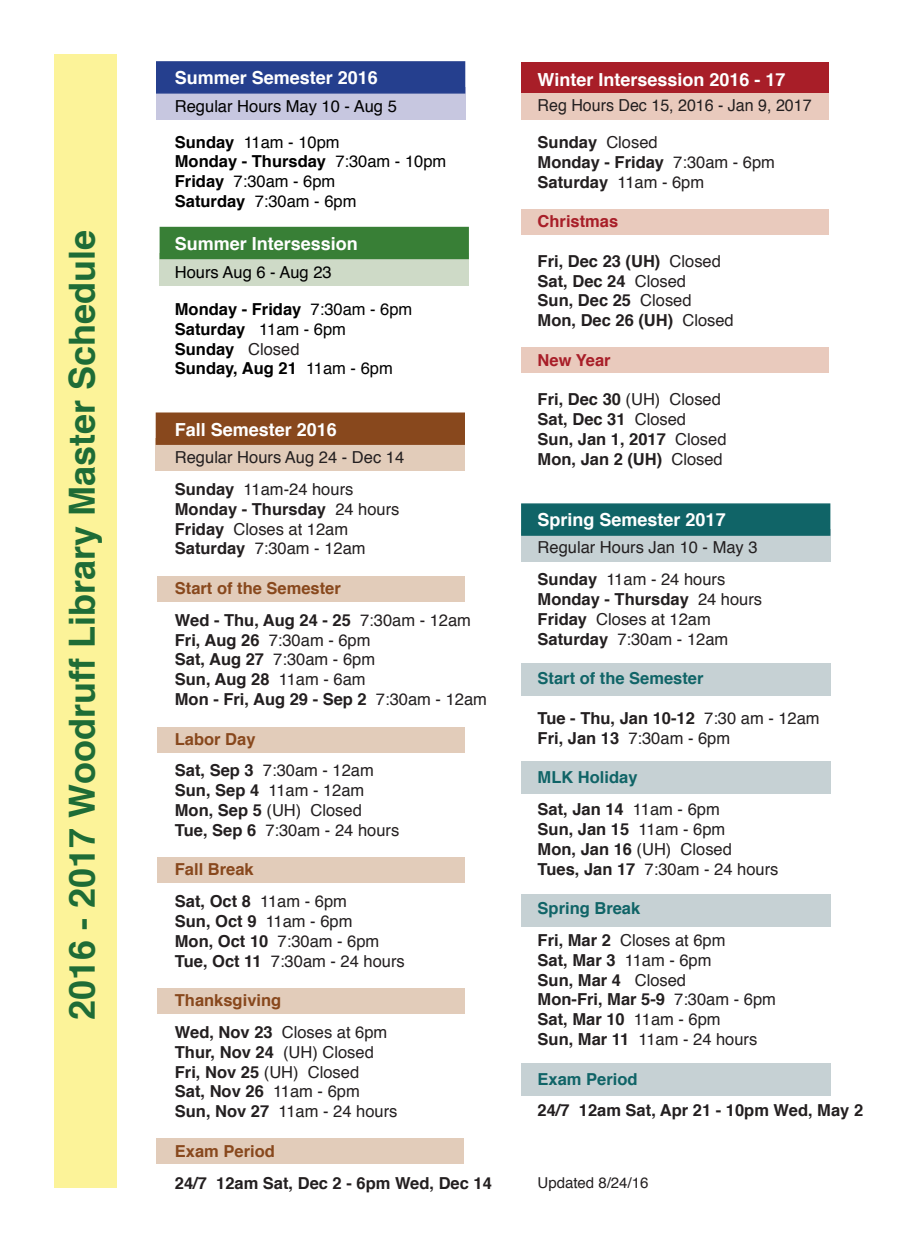
<style>
.page{position:relative;width:918px;height:1242px;background:#fff}
.page>*{position:absolute;margin:0;border:0;box-sizing:border-box;transform-origin:0 0}
.t1{font:700 36px "Helvetica";color:#1e6c36}
.t2{font:700 18px "Helvetica";color:#fff}
.t3{font:700 16.5px "Helvetica";color:#231f20}
.t4{font:16.5px "Helvetica";color:#231f20}
.t5{font:700 16.5px "Helvetica";color:#000}
.t6{font:16.5px "Helvetica";color:#000}
.t7{font:700 16.5px "Helvetica";color:#88481d}
.t8{font:700 16.5px "Helvetica";color:#106467}
.t9{font:700 16.5px "Helvetica";color:#a81e28}
.t10{font:15px "Helvetica";color:#231f20}
.s1{font-weight:700}
.s2{font-weight:400}
.s3{font-weight:400;color:#231f20}
</style>
<div class="page">
<div style="left:54px;top:54px;width:63px;height:1134px;background:#fcf399"></div>
<div style="left:156px;top:1138px;width:308px;height:26px;background:#e2ccba"></div>
<div style="left:521px;top:1064px;width:309px;height:32px;background:#c6d1d4"></div>
<div style="left:521px;top:664px;width:309px;height:32px;background:#c6d1d4"></div>
<div style="left:521px;top:761px;width:309px;height:33px;background:#c6d1d4"></div>
<div style="left:521px;top:894px;width:309px;height:32px;background:#c6d1d4"></div>
<div style="left:521px;top:530px;width:309px;height:32px;background:#c6d1d4"></div>
<div style="left:521px;top:503px;width:309px;height:33px;background:#106467;border:2px solid #106467"></div>
<div style="left:156px;top:439px;width:309px;height:32px;background:#e2ccba"></div>
<div style="left:156px;top:412px;width:309px;height:33px;background:#88481d;border:2px solid #88481d"></div>
<div style="left:160px;top:253px;width:309px;height:32px;background:#cedac7"></div>
<div style="left:160px;top:227px;width:309px;height:32px;background:#387f36"></div>
<div style="left:521px;top:209px;width:308px;height:25px;background:#e9cabd"></div>
<div style="left:521px;top:348px;width:308px;height:25px;background:#e9cabd"></div>
<div style="left:521px;top:87px;width:308px;height:33px;background:#e9cabd"></div>
<div style="left:521px;top:62px;width:308px;height:31px;background:#a81e28"></div>
<div style="left:157px;top:576px;width:308px;height:25px;background:#e2ccba"></div>
<div style="left:157px;top:727px;width:308px;height:26px;background:#e2ccba"></div>
<div style="left:157px;top:857px;width:308px;height:25px;background:#e2ccba"></div>
<div style="left:157px;top:988px;width:308px;height:26px;background:#e2ccba"></div>
<div style="left:156px;top:87px;width:309px;height:33px;background:#c7c7e0"></div>
<div style="left:156px;top:61px;width:309px;height:33px;background:#253f8e;border:2px solid #253f8e"></div>
<p class="t1" style="left:53px;top:1020px;width:791px;rotate:-90deg">2016 - 2017 Woodruff Library Master Schedule</p>
<p class="t2" style="left:175px;top:63px;width:205px">Summer Semester 2016</p>
<p class="t6" style="left:175px;top:94px;width:223px">Regular Hours May 10 - Aug 5</p>
<p class="t6" style="left:175px;top:129px;width:166px"><span class="s1">Sunday</span> 11am - 10pm</p>
<p class="t5" style="left:175px;top:148px;width:273px">Monday - Thursday <span class="s2">7:30am - 10pm</span></p>
<p class="t6" style="left:175px;top:169px;width:162px"><span class="s1">Friday</span> 7:30am - 6pm</p>
<p class="t6" style="left:175px;top:188px;width:183px"><span class="s1">Saturday</span> 7:30am - 6pm</p>
<p class="t2" style="left:175px;top:229px;width:185px">Summer Intersession</p>
<p class="t6" style="left:175px;top:260px;width:158px">Hours Aug 6 - Aug 23</p>
<p class="t5" style="left:175px;top:296px;width:239px">Monday - Friday <span class="s2">7:30am - 6pm</span></p>
<p class="t5" style="left:175px;top:316px;width:173px">Saturday <span class="s2">11am - 6pm</span></p>
<p class="t5" style="left:175px;top:335px;width:126px">Sunday <span class="s3">Closed</span></p>
<p class="t5" style="left:175px;top:355px;width:219px">Sunday, Aug 21 <span class="s2">11am - 6pm</span></p>
<p class="t2" style="left:538px;top:65px;width:249px">Winter Intersession 2016 - 17</p>
<p class="t4" style="left:538px;top:93px;width:276px">Reg Hours Dec 15, 2016 - Jan 9, 2017</p>
<p class="t3" style="left:538px;top:129px;width:122px">Sunday <span class="s2">Closed</span></p>
<p class="t3" style="left:538px;top:149px;width:239px">Monday - Friday <span class="s2">7:30am - 6pm</span></p>
<p class="t3" style="left:538px;top:168px;width:168px">Saturday <span class="s2">11am - 6pm</span></p>
<p class="t9" style="left:538px;top:208px;width:82px">Christmas</p>
<p class="t3" style="left:538px;top:248px;width:185px">Fri, Dec 23 (UH) <span class="s2">Closed</span></p>
<p class="t3" style="left:538px;top:267px;width:150px">Sat, Dec 24 <span class="s2">Closed</span></p>
<p class="t3" style="left:538px;top:287px;width:156px">Sun, Dec 25 <span class="s2">Closed</span></p>
<p class="t3" style="left:538px;top:307px;width:198px">Mon, Dec 26 (UH) <span class="s2">Closed</span></p>
<p class="t9" style="left:538px;top:347px;width:75px">New Year</p>
<p class="t4" style="left:538px;top:387px;width:185px"><span class="s1">Fri, Dec 30</span> (UH) Closed</p>
<p class="t3" style="left:538px;top:406px;width:150px">Sat, Dec 31 <span class="s2">Closed</span></p>
<p class="t3" style="left:538px;top:426px;width:190px">Sun, Jan 1, 2017 <span class="s2">Closed</span></p>
<p class="t3" style="left:538px;top:446px;width:187px">Mon, Jan 2 (UH) <span class="s2">Closed</span></p>
<p class="t2" style="left:175px;top:415px;width:164px">Fall Semester 2016</p>
<p class="t4" style="left:175px;top:444px;width:231px">Regular Hours Aug 24 - Dec 14</p>
<p class="t4" style="left:175px;top:476px;width:180px"><span class="s1">Sunday</span> 11am-24 hours</p>
<p class="t3" style="left:175px;top:496px;width:226px">Monday - Thursday <span class="s2">24 hours</span></p>
<p class="t4" style="left:175px;top:516px;width:175px"><span class="s1">Friday</span> Closes at 12am</p>
<p class="t4" style="left:175px;top:536px;width:192px"><span class="s1">Saturday</span> 7:30am - 12am</p>
<p class="t7" style="left:175px;top:575px;width:167px">Start of the Semester</p>
<p class="t3" style="left:175px;top:607px;width:298px">Wed - Thu, Aug 24 - 25 <span class="s2">7:30am - 12am</span></p>
<p class="t4" style="left:175px;top:627px;width:197px"><span class="s1">Fri, Aug 26</span> 7:30am - 6pm</p>
<p class="t4" style="left:175px;top:647px;width:202px"><span class="s1">Sat, Aug 27</span> 7:30am - 6pm</p>
<p class="t3" style="left:175px;top:666px;width:192px">Sun, Aug 28 <span class="s2">11am - 6am</span></p>
<p class="t3" style="left:175px;top:686px;width:314px">Mon - Fri, Aug 29 - Sep 2 <span class="s2">7:30am - 12am</span></p>
<p class="t7" style="left:175px;top:725px;width:82px">Labor Day</p>
<p class="t4" style="left:175px;top:758px;width:200px"><span class="s1">Sat, Sep 3</span> 7:30am - 12am</p>
<p class="t4" style="left:175px;top:778px;width:191px"><span class="s1">Sun, Sep 4</span> 11am - 12am</p>
<p class="t4" style="left:175px;top:797px;width:189px"><span class="s1">Mon, Sep 5</span> (UH) Closed</p>
<p class="t4" style="left:175px;top:817px;width:226px"><span class="s1">Tue, Sep 6</span> 7:30am - 24 hours</p>
<p class="t7" style="left:175px;top:856px;width:80px">Fall Break</p>
<p class="t3" style="left:175px;top:888px;width:174px">Sat, Oct 8 <span class="s2">11am - 6pm</span></p>
<p class="t3" style="left:175px;top:908px;width:179px">Sun, Oct 9 <span class="s2">11am - 6pm</span></p>
<p class="t4" style="left:175px;top:928px;width:206px"><span class="s1">Mon, Oct 10</span> 7:30am - 6pm</p>
<p class="t4" style="left:175px;top:948px;width:231px"><span class="s1">Tue, Oct 11</span> 7:30am - 24 hours</p>
<p class="t7" style="left:175px;top:987px;width:108px">Thanksgiving</p>
<p class="t4" style="left:175px;top:1019px;width:214px"><span class="s1">Wed, Nov 23</span> Closes at 6pm</p>
<p class="t3" style="left:175px;top:1039px;width:200px">Thur, Nov 24 <span class="s2">(UH) Closed</span></p>
<p class="t4" style="left:175px;top:1059px;width:186px"><span class="s1">Fri, Nov 25</span> (UH) Closed</p>
<p class="t3" style="left:175px;top:1078px;width:186px">Sat, Nov 26 <span class="s2">11am - 6pm</span></p>
<p class="t4" style="left:175px;top:1099px;width:224px"><span class="s1">Sun, Nov 27</span> 11am - 24 hours</p>
<p class="t7" style="left:175px;top:1138px;width:101px">Exam Period</p>
<p class="t3" style="left:175px;top:1169px;width:319px">24/7 12am Sat, Dec 2 - 6pm Wed, Dec 14</p>
<p class="t10" style="left:538px;top:1171px;width:112px">Updated 8/24/16</p>
<p class="t2" style="left:538px;top:505px;width:190px">Spring Semester 2017</p>
<p class="t4" style="left:538px;top:535px;width:222px">Regular Hours Jan 10 - May 3</p>
<p class="t4" style="left:538px;top:567px;width:189px"><span class="s1">Sunday</span> 11am - 24 hours</p>
<p class="t3" style="left:538px;top:586px;width:226px">Monday - Thursday <span class="s2">24 hours</span></p>
<p class="t4" style="left:538px;top:606px;width:175px"><span class="s1">Friday</span> Closes at 12am</p>
<p class="t4" style="left:538px;top:626px;width:192px"><span class="s1">Saturday</span> 7:30am - 12am</p>
<p class="t8" style="left:538px;top:665px;width:167px">Start of the Semester</p>
<p class="t3" style="left:538px;top:705px;width:284px">Tue - Thu, Jan 10-12 <span class="s2">7:30 am - 12am</span></p>
<p class="t4" style="left:538px;top:725px;width:194px"><span class="s1">Fri, Jan 13</span> 7:30am - 6pm</p>
<p class="t8" style="left:538px;top:764px;width:101px">MLK Holiday</p>
<p class="t3" style="left:538px;top:796px;width:184px">Sat, Jan 14 <span class="s2">11am - 6pm</span></p>
<p class="t3" style="left:538px;top:816px;width:189px">Sun, Jan 15 <span class="s2">11am - 6pm</span></p>
<p class="t4" style="left:538px;top:836px;width:196px"><span class="s1">Mon, Jan 16</span> (UH) Closed</p>
<p class="t4" style="left:538px;top:856px;width:242px"><span class="s1">Tues, Jan 17</span> 7:30am - 24 hours</p>
<p class="t8" style="left:538px;top:895px;width:104px">Spring Break</p>
<p class="t4" style="left:538px;top:927px;width:189px"><span class="s1">Fri, Mar 2</span> Closes at 6pm</p>
<p class="t3" style="left:538px;top:947px;width:175px">Sat, Mar 3 <span class="s2">11am - 6pm</span></p>
<p class="t3" style="left:538px;top:966px;width:150px">Sun, Mar 4 <span class="s2">Closed</span></p>
<p class="t3" style="left:538px;top:986px;width:240px">Mon-Fri, Mar 5-9 <span class="s2">7:30am - 6pm</span></p>
<p class="t3" style="left:538px;top:1006px;width:185px">Sat, Mar 10 <span class="s2">11am - 6pm</span></p>
<p class="t4" style="left:538px;top:1026px;width:221px"><span class="s1">Sun, Mar 11</span> 11am - 24 hours</p>
<p class="t8" style="left:538px;top:1065px;width:101px">Exam Period</p>
<p class="t3" style="left:538px;top:1097px;width:327px">24/7 12am Sat, Apr 21 - 10pm Wed, May 2</p>
</div>
